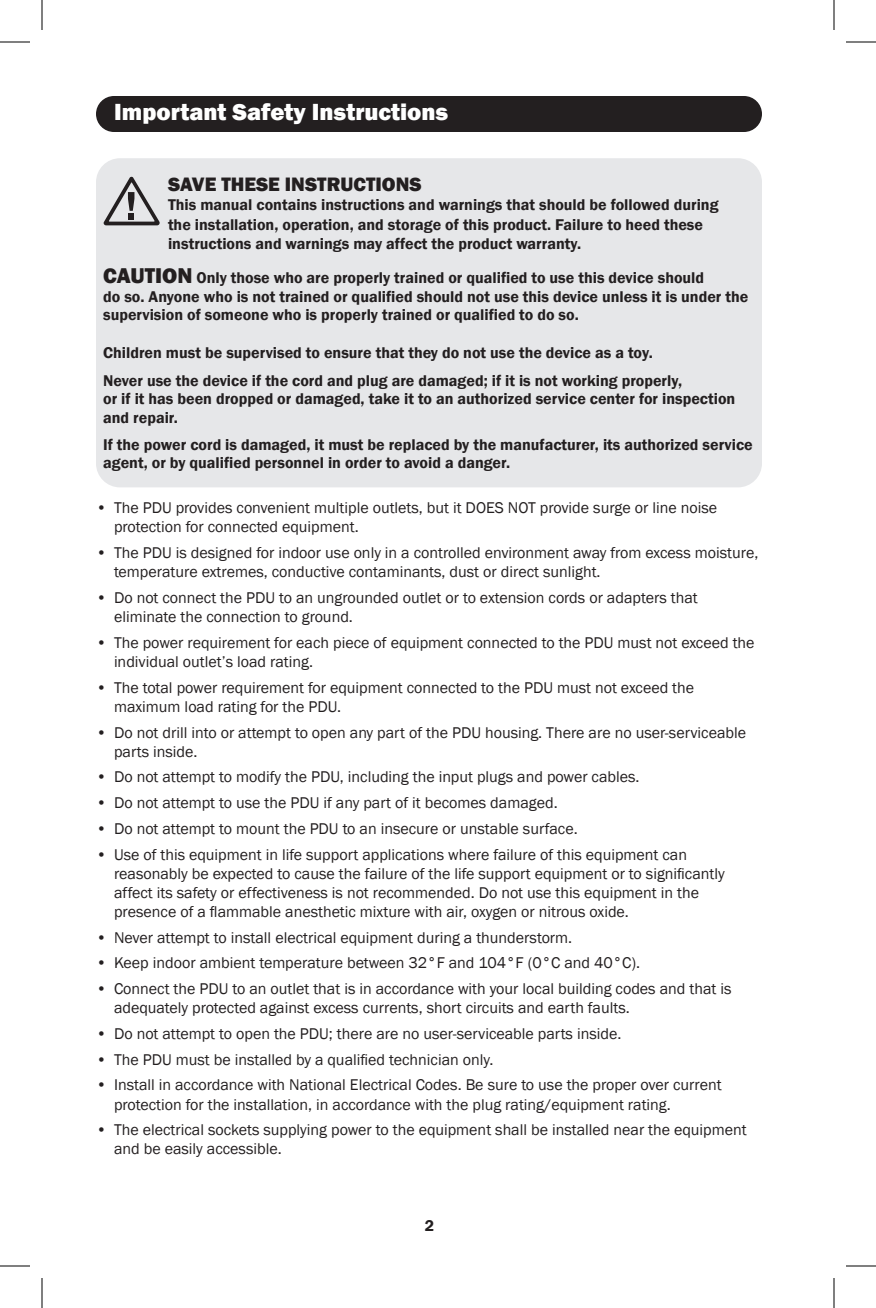
<style>
.page{position:relative;width:876px;height:1308px;background:#fff}
.page>*{position:absolute;margin:0;border:0;box-sizing:border-box;transform-origin:0 0}
.t1{font:800 24px "Franklin Gothic";color:#fff}
.t2{font:800 20px "Franklin Gothic";color:#231f20}
.t3{font:16px/19.2px "Franklin Gothic";color:#231f20}
.t4{font:600 16px/18.4px "Franklin Gothic";color:#231f20}
.s1{font-weight:800;font-size:22px}
</style>
<div class="page">
<div style="left:96px;top:96px;width:666px;height:36px;background:#231f20;border-radius:18px"></div>
<div style="left:96px;top:158px;width:666px;height:329px;background:#e6e7e9;border-radius:24px"></div>
<svg style="left:104px;top:177px;width:56px;height:48px"></svg>
<div style="left:128px;top:213px;width:6px;height:7px;background:#231f20"></div>
<hr style="left:0;top:42px;width:30px;height:1px;background:#000">
<hr style="left:846px;top:42px;width:30px;height:1px;background:#000">
<hr style="left:0;top:1266px;width:30px;height:1px;background:#000">
<hr style="left:846px;top:1266px;width:30px;height:1px;background:#000">
<hr style="left:42px;top:0;width:1px;height:30px;background:#000">
<hr style="left:42px;top:1278px;width:1px;height:30px;background:#000">
<hr style="left:834px;top:0;width:1px;height:30px;background:#000">
<hr style="left:834px;top:1278px;width:1px;height:30px;background:#000">
<p class="t1" style="left:114px;top:97px;width:336px">Important Safety Instructions</p>
<p class="t2" style="left:168px;top:172px;width:255px">SAVE THESE INSTRUCTIONS</p>
<p class="t4" style="left:168px;top:196px;width:552px;line-height:19.2px">This manual contains instructions and warnings that should be followed during the installation, operation, and storage of this product. Failure to heed these instructions and warnings may affect the product warranty.</p>
<p class="t4" style="left:103px;top:269px;width:647px"><span class="s1">CAUTION</span> Only those who are properly trained or qualified to use this device should<br>do so. Anyone who is not trained or qualified should not use this device unless it is under the supervision of someone who is properly trained or qualified to do so.</p>
<p class="t4" style="left:103px;top:344px;width:551px">Children must be supervised to ensure that they do not use the device as a toy.</p>
<p class="t4" style="left:103px;top:371px;width:634px">Never use the device if the cord and plug are damaged; if it is not working properly,<br>or if it has been dropped or damaged, take it to an authorized service center for inspection and repair.</p>
<p class="t4" style="left:103px;top:436px;width:651px">If the power cord is damaged, it must be replaced by the manufacturer, its authorized service agent, or by qualified personnel in order to avoid a danger.</p>
<p class="t3" style="left:114px;top:499px;width:605px;text-indent:-18px">• The PDU provides convenient multiple outlets, but it DOES NOT provide surge or line noise protection for connected equipment.</p>
<p class="t3" style="left:114px;top:543px;width:646px;text-indent:-18px">• The PDU is designed for indoor use only in a controlled environment away from excess moisture, temperature extremes, conductive contaminants, dust or direct sunlight.</p>
<p class="t3" style="left:114px;top:588px;width:585px;text-indent:-18px">• Do not connect the PDU to an ungrounded outlet or to extension cords or adapters that eliminate the connection to ground.</p>
<p class="t3" style="left:114px;top:633px;width:642px;text-indent:-18px">• The power requirement for each piece of equipment connected to the PDU must not exceed the individual outlet’s load rating.</p>
<p class="t3" style="left:114px;top:678px;width:582px;text-indent:-18px">• The total power requirement for equipment connected to the PDU must not exceed the maximum load rating for the PDU.</p>
<p class="t3" style="left:114px;top:723px;width:634px;text-indent:-18px">• Do not drill into or attempt to open any part of the PDU housing. There are no user-serviceable parts inside.</p>
<p class="t3" style="left:96px;top:768px;width:545px">• Do not attempt to modify the PDU, including the input plugs and power cables.</p>
<p class="t3" style="left:96px;top:794px;width:463px">• Do not attempt to use the PDU if any part of it becomes damaged.</p>
<p class="t3" style="left:96px;top:819px;width:483px">• Do not attempt to mount the PDU to an insecure or unstable surface.</p>
<p class="t3" style="left:114px;top:845px;width:612px;text-indent:-18px">• Use of this equipment in life support applications where failure of this equipment can reasonably be expected to cause the failure of the life support equipment or to significantly affect its safety or effectiveness is not recommended. Do not use this equipment in the presence of a flammable anesthetic mixture with air, oxygen or nitrous oxide.</p>
<p class="t3" style="left:96px;top:928px;width:478px">• Never attempt to install electrical equipment during a thunderstorm.</p>
<p class="t3" style="left:96px;top:954px;width:546px">• Keep indoor ambient temperature between 32°F and 104°F (0°C and 40°C).</p>
<p class="t3" style="left:114px;top:980px;width:619px;text-indent:-18px">• Connect the PDU to an outlet that is in accordance with your local building codes and that is adequately protected against excess currents, short circuits and earth faults.</p>
<p class="t3" style="left:96px;top:1024px;width:527px">• Do not attempt to open the PDU; there are no user-serviceable parts inside.</p>
<p class="t3" style="left:96px;top:1050px;width:399px">• The PDU must be installed by a qualified technician only.</p>
<p class="t3" style="left:114px;top:1076px;width:609px;text-indent:-18px">• Install in accordance with National Electrical Codes. Be sure to use the proper over current protection for the installation, in accordance with the plug rating/equipment rating.</p>
<p class="t3" style="left:114px;top:1121px;width:634px;text-indent:-18px">• The electrical sockets supplying power to the equipment shall be installed near the equipment and be easily accessible.</p>
<p class="t4" style="left:425px;top:1217px;width:11px">2</p>
</div>
